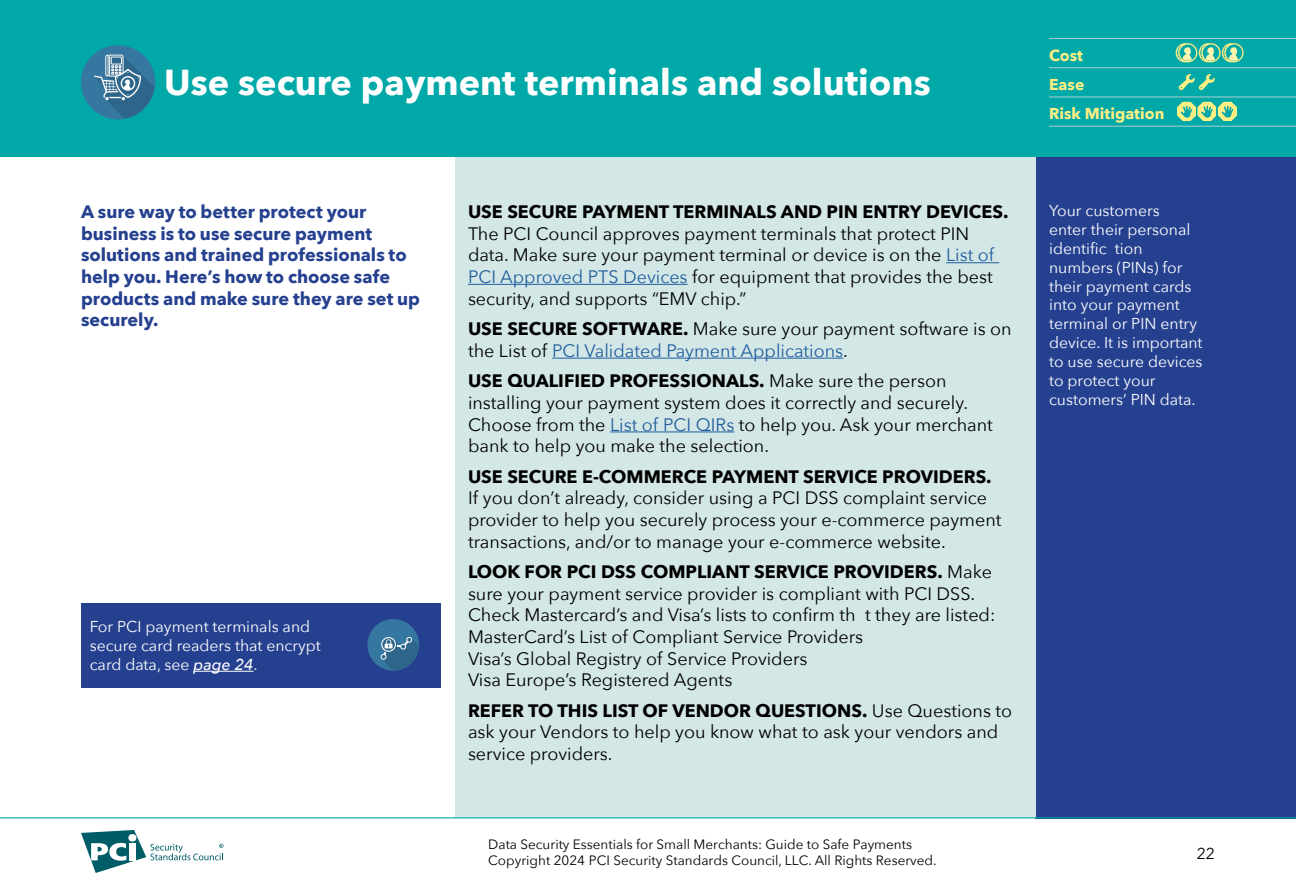
<style>
.page{position:relative;width:1296px;height:891px;background:#fff}
.page>*{position:absolute;margin:0;border:0;box-sizing:border-box;transform-origin:0 0}
.t1{font:700 36px "Avenir Next";color:#fff}
.t2{font:18px/21.6px "Avenir Next";color:#000}
.t3{font:700 18px/21.6px "Avenir Next";color:#25408f}
.t4{font:700 18px "Avenir Next";color:#000}
.t5{font:15.75px/18.9px "Avenir Next";color:#fff}
.t6{font:700 15.75px/29.2px "Avenir Next";color:#ffee83}
.t7{font:15.75px "Avenir Next";color:#000}
.t8{font:13.5px/16.2px "Avenir Next";color:#000}
.s1{font-weight:500;font-style:italic}
.s2{color:#215e9e}
.s3{font-weight:700}
</style>
<div class="page">
<div style="left:1035px;top:136px;width:261px;height:682px;background:#25408f"></div>
<div style="left:455px;top:157px;width:580px;height:660px;background:#d4e7e7"></div>
<div style="left:0;top:0;width:1296px;height:157px;background:#00a8a8"></div>
<hr style="left:946px;top:262px;width:53px;height:1px;background:#215e9e">
<hr style="left:468px;top:284px;width:220px;height:1px;background:#215e9e">
<hr style="left:552px;top:358px;width:291px;height:1px;background:#215e9e">
<hr style="left:610px;top:431px;width:124px;height:1px;background:#215e9e">
<hr style="left:1049px;top:67px;width:126px;height:1px;background:#9bcbcd">
<hr style="left:1175px;top:67px;width:121px;height:1px;background:#9bcbcd">
<hr style="left:1049px;top:96px;width:126px;height:2px;background:#9bcbcd">
<hr style="left:1175px;top:96px;width:121px;height:2px;background:#9bcbcd">
<hr style="left:1049px;top:38px;width:126px;height:1px;background:#9bcbcd">
<hr style="left:1175px;top:38px;width:121px;height:1px;background:#9bcbcd">
<hr style="left:1049px;top:126px;width:126px;height:1px;background:#9bcbcd">
<hr style="left:1175px;top:126px;width:121px;height:1px;background:#9bcbcd">
<svg style="left:1176px;top:43px;width:68px;height:19px"></svg>
<svg style="left:1178px;top:74px;width:37px;height:16px"></svg>
<svg style="left:1177px;top:102px;width:59px;height:19px"></svg>
<div style="left:81px;top:45px;width:74px;height:74px;background:#3677a2;border-radius:50%"></div>
<svg style="left:94px;top:54px;width:60px;height:65px"></svg>
<div style="left:81px;top:604px;width:360px;height:84px;background:#25408f"></div>
<hr style="left:194px;top:671px;width:59px;height:1px;background:#fff">
<div style="left:367px;top:619px;width:52px;height:52px;background:#3677a2;border-radius:50%"></div>
<svg style="left:380px;top:637px;width:39px;height:34px"></svg>
<svg style="left:81px;top:830px;width:142px;height:43px"></svg>
<hr style="left:0;top:817px;width:1296px;height:1px;background:#00a8a8">
<h1 class="t1" style="left:164px;top:51px;width:768px">Use secure payment terminals and solutions</h1>
<p class="t3" style="left:81px;top:201px;width:341px">A sure way to better protect your business is to use secure payment solutions and trained professionals to help you. Here’s how to choose safe products and make sure they are set up securely.</p>
<p class="t5" style="left:90px;top:617px;width:233px">For PCI payment terminals and secure card readers that encrypt card data, see <span class="s1">page 24</span>.</p>
<p class="t4" style="left:468px;top:196px;width:542px">USE SECURE PAYMENT TERMINALS AND PIN ENTRY DEVICES.</p>
<p class="t2" style="left:468px;top:222px;width:528px">The PCI Council approves payment terminals that protect PIN data. Make sure your payment terminal or device is on the <span class="s2">List of PCI Approved PTS Devices</span> for equipment that provides the best security, and supports “EMV chip.”</p>
<p class="t2" style="left:468px;top:317px;width:545px"><span class="s3">USE SECURE SOFTWARE.</span> Make sure your payment software is on the List of <span class="s2">PCI Validated Payment Applications</span>.</p>
<p class="t2" style="left:468px;top:370px;width:527px"><span class="s3">USE QUALIFIED PROFESSIONALS.</span> Make sure the person installing your payment system does it correctly and securely.<br>Choose from the <span class="s2">List of PCI QIRs</span> to help you. Ask your merchant bank to help you make the selection.</p>
<p class="t4" style="left:468px;top:461px;width:525px">USE SECURE E-COMMERCE PAYMENT SERVICE PROVIDERS.</p>
<p class="t2" style="left:468px;top:487px;width:535px">If you don’t already, consider using a PCI DSS complaint service provider to help you securely process your e-commerce payment transactions, and/or to manage your e-commerce website.</p>
<p class="t2" style="left:468px;top:560px;width:529px"><span class="s3">LOOK FOR PCI DSS COMPLIANT SERVICE PROVIDERS.</span> Make sure your payment service provider is compliant with PCI DSS.<br>Check Mastercard’s and Visa’s lists to confirm th t they are listed:<br>MasterCard’s List of Compliant Service Providers<br>Visa’s Global Registry of Service Providers<br>Visa Europe’s Registered Agents</p>
<p class="t2" style="left:468px;top:699px;width:546px"><span class="s3">REFER TO THIS LIST OF VENDOR QUESTIONS.</span> Use Questions to ask your Vendors to help you know what to ask your vendors and service providers.</p>
<p class="t8" style="left:488px;top:835px;width:450px">Data Security Essentials for Small Merchants: Guide to Safe Payments<br>Copyright 2024 PCI Security Standards Council, LLC. All Rights Reserved.</p>
<p class="t6" style="left:1049px;top:41px;width:117px">Cost<br>Ease<br>Risk Mitigation</p>
<p class="t5" style="left:1049px;top:200px;width:155px">Your customers<br>enter their personal identific tion numbers (PINs) for their payment cards into your payment terminal or PIN entry device. It is important to use secure devices to protect your customers’ PIN data.</p>
<p class="t7" style="left:1197px;top:841px;width:20px">22</p>
</div>
